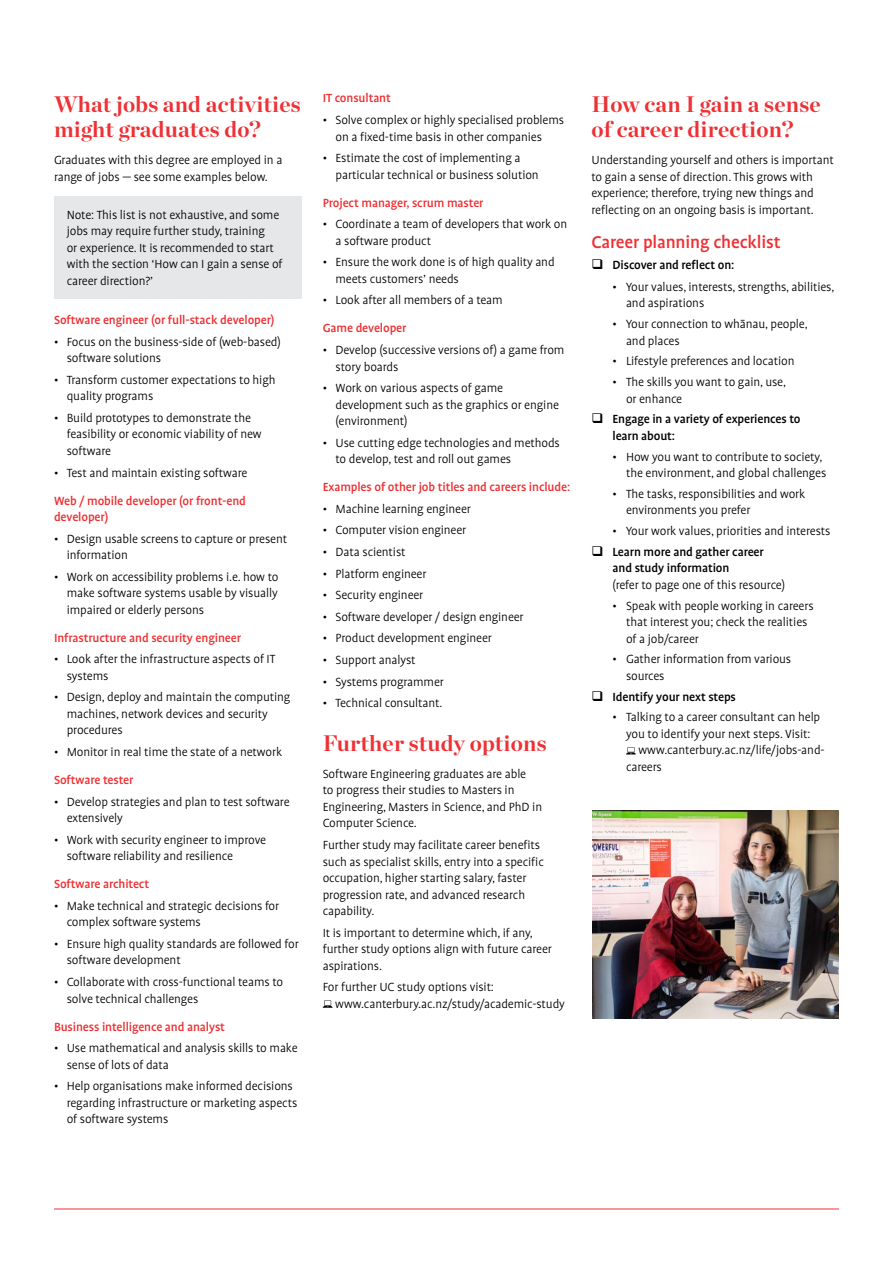
<style>
.page{position:relative;width:893px;height:1263px;background:#fff}
.page>*{position:absolute;margin:0;border:0;box-sizing:border-box;transform-origin:0 0}
.t1{font:700 22.5px/25.5px "Chronicle Display";letter-spacing:.01em;color:#ee3135}
.t2{font:500 19.5px "Profile Pro";letter-spacing:-.01em;color:#ee3135}
.t3{font:300 13.5px/16.5px "Profile Pro";letter-spacing:-.01em;color:#000}
.t4{font:500 13.5px/16.5px "Profile Pro";letter-spacing:-.01em;color:#ee3135}
.t5{font:500 13.5px/16.5px "Profile Pro";letter-spacing:-.01em;color:#000}
</style>
<div class="page">
<svg style="left:323px;top:1000px;width:10px;height:8px"></svg>
<div style="left:54px;top:196px;width:247px;height:102px;background:#e6e7e8"></div>
<hr style="left:54px;top:1208px;width:785px;height:1px;background:#ee3135">
<svg style="left:626px;top:747px;width:10px;height:7px"></svg>
<img style="left:592px;top:811px;width:247px;height:207px">
<h1 class="t1" style="left:54px;top:89px;width:248px">What jobs and activities might graduates do?</h1>
<p class="t3" style="left:54px;top:152px;width:230px">Graduates with this degree are employed in a range of jobs — see some examples below.</p>
<p class="t3" style="left:67px;top:207px;width:217px">Note: This list is not exhaustive, and some jobs may require further study, training<br>or experience. It is recommended to start with the section ‘How can I gain a sense of career direction?’</p>
<p class="t4" style="left:54px;top:312px;width:222px">Software engineer (or full-stack developer)</p>
<p class="t3" style="left:67px;top:334px;width:216px;text-indent:-13px">• Focus on the business-side of (web-based) software solutions</p>
<p class="t3" style="left:67px;top:372px;width:210px;text-indent:-13px">• Transform customer expectations to high quality programs</p>
<p class="t3" style="left:67px;top:410px;width:197px;text-indent:-13px">• Build prototypes to demonstrate the feasibility or economic viability of new software</p>
<p class="t3" style="left:54px;top:465px;width:195px">• Test and maintain existing software</p>
<p class="t4" style="left:54px;top:493px;width:193px">Web / mobile developer (or front-end developer)</p>
<p class="t3" style="left:67px;top:531px;width:222px;text-indent:-13px">• Design usable screens to capture or present information</p>
<p class="t3" style="left:67px;top:569px;width:213px;text-align:justify;text-indent:-13px">• Work on accessibility problems i.e. how to make software systems usable by visually impaired or elderly persons</p>
<p class="t4" style="left:54px;top:630px;width:189px">Infrastructure and security engineer</p>
<p class="t3" style="left:67px;top:652px;width:210px;text-indent:-13px">• Look after the infrastructure aspects of IT systems</p>
<p class="t3" style="left:67px;top:690px;width:225px;text-indent:-13px">• Design, deploy and maintain the computing machines, network devices and security procedures</p>
<p class="t3" style="left:54px;top:744px;width:230px">• Monitor in real time the state of a network</p>
<p class="t4" style="left:54px;top:772px;width:81px">Software tester</p>
<p class="t3" style="left:67px;top:794px;width:224px;text-indent:-13px">• Develop strategies and plan to test software extensively</p>
<p class="t3" style="left:67px;top:832px;width:201px;text-indent:-13px">• Work with security engineer to improve software reliability and resilience</p>
<p class="t4" style="left:54px;top:876px;width:97px">Software architect</p>
<p class="t3" style="left:67px;top:898px;width:214px;text-indent:-13px">• Make technical and strategic decisions for complex software systems</p>
<p class="t3" style="left:67px;top:936px;width:233px;text-indent:-13px">• Ensure high quality standards are followed for software development</p>
<p class="t3" style="left:67px;top:974px;width:218px;text-indent:-13px">• Collaborate with cross-functional teams to solve technical challenges</p>
<p class="t4" style="left:54px;top:1018px;width:173px">Business intelligence and analyst</p>
<p class="t3" style="left:67px;top:1040px;width:232px;text-indent:-13px">• Use mathematical and analysis skills to make sense of lots of data</p>
<p class="t3" style="left:67px;top:1078px;width:232px;text-indent:-13px">• Help organisations make informed decisions regarding infrastructure or marketing aspects of software systems</p>
<p class="t4" style="left:323px;top:90px;width:70px">IT consultant</p>
<p class="t3" style="left:335px;top:112px;width:230px;text-indent:-13px">• Solve complex or highly specialised problems on a fixed-time basis in other companies</p>
<p class="t3" style="left:335px;top:150px;width:205px;text-indent:-13px">• Estimate the cost of implementing a particular technical or business solution</p>
<p class="t4" style="left:323px;top:195px;width:162px">Project manager, scrum master</p>
<p class="t3" style="left:335px;top:216px;width:233px;text-indent:-13px">• Coordinate a team of developers that work on a software product</p>
<p class="t3" style="left:335px;top:255px;width:221px;text-indent:-13px">• Ensure the work done is of high quality and meets customers’ needs</p>
<p class="t3" style="left:323px;top:293px;width:182px">• Look after all members of a team</p>
<p class="t4" style="left:323px;top:320px;width:85px">Game developer</p>
<p class="t3" style="left:335px;top:342px;width:231px;text-indent:-13px">• Develop (successive versions of) a game from story boards</p>
<p class="t3" style="left:335px;top:380px;width:225px;text-indent:-13px">• Work on various aspects of game development such as the graphics or engine (environment)</p>
<p class="t3" style="left:335px;top:435px;width:226px;text-indent:-13px">• Use cutting edge technologies and methods to develop, test and roll out games</p>
<p class="t4" style="left:323px;top:479px;width:249px">Examples of other job titles and careers include:</p>
<p class="t3" style="left:323px;top:501px;width:150px">• Machine learning engineer</p>
<p class="t3" style="left:323px;top:523px;width:145px">• Computer vision engineer</p>
<p class="t3" style="left:323px;top:544px;width:84px">• Data scientist</p>
<p class="t3" style="left:323px;top:566px;width:105px">• Platform engineer</p>
<p class="t3" style="left:323px;top:587px;width:102px">• Security engineer</p>
<p class="t3" style="left:323px;top:609px;width:202px">• Software developer / design engineer</p>
<p class="t3" style="left:323px;top:631px;width:171px">• Product development engineer</p>
<p class="t3" style="left:323px;top:652px;width:95px">• Support analyst</p>
<p class="t3" style="left:323px;top:674px;width:123px">• Systems programmer</p>
<p class="t3" style="left:323px;top:695px;width:121px">• Technical consultant.</p>
<h1 class="t1" style="left:323px;top:729px;width:225px">Further study options</h1>
<p class="t3" style="left:323px;top:766px;width:221px">Software Engineering graduates are able<br>to progress their studies to Masters in Engineering, Masters in Science, and PhD in Computer Science.</p>
<p class="t3" style="left:323px;top:837px;width:223px">Further study may facilitate career benefits such as specialist skills, entry into a specific occupation, higher starting salary, faster progression rate, and advanced research capability.</p>
<p class="t3" style="left:323px;top:925px;width:231px">It is important to determine which, if any, further study options align with future career aspirations.</p>
<p class="t3" style="left:335px;top:979px;width:231px;text-indent:-12px">For further UC study options visit: www.canterbury.ac.nz/study/academic-study</p>
<h1 class="t1" style="left:591px;top:89px;width:231px">How can I gain a sense of career direction?</h1>
<p class="t3" style="left:591px;top:152px;width:244px">Understanding yourself and others is important to gain a sense of direction. This grows with experience; therefore, trying new things and reflecting on an ongoing basis is important.</p>
<h2 class="t2" style="left:591px;top:231px;width:191px">Career planning checklist</h2>
<p class="t5" style="left:612px;top:257px;width:123px">Discover and reflect on:</p>
<p class="t3" style="left:626px;top:279px;width:210px;text-indent:-14px">• Your values, interests, strengths, abilities, and aspirations</p>
<p class="t3" style="left:626px;top:316px;width:183px;text-indent:-14px">• Your connection to whānau, people, and places</p>
<p class="t3" style="left:612px;top:354px;width:184px">• Lifestyle preferences and location</p>
<p class="t3" style="left:626px;top:374px;width:162px;text-indent:-14px">• The skills you want to gain, use, or enhance</p>
<p class="t5" style="left:612px;top:411px;width:190px">Engage in a variety of experiences to learn about:</p>
<p class="t3" style="left:612px;top:449px;width:215px;text-align:right">• How you want to contribute to society, the environment, and global challenges</p>
<p class="t3" style="left:626px;top:486px;width:181px;text-indent:-14px">• The tasks, responsibilities and work environments you prefer</p>
<p class="t3" style="left:612px;top:523px;width:219px">• Your work values, priorities and interests</p>
<p class="t5" style="left:612px;top:544px;width:153px">Learn more and gather career and study information</p>
<p class="t3" style="left:612px;top:577px;width:174px">(refer to page one of this resource)</p>
<p class="t3" style="left:626px;top:598px;width:189px;text-indent:-14px">• Speak with people working in careers that interest you; check the realities of a job/career</p>
<p class="t3" style="left:626px;top:652px;width:167px;text-indent:-14px">• Gather information from various sources</p>
<p class="t5" style="left:612px;top:689px;width:125px">Identify your next steps</p>
<p class="t3" style="left:612px;top:710px;width:209px">• Talking to a career consultant can help</p>
<p class="t3" style="left:626px;top:726px;width:186px">you to identify your next steps. Visit:</p>
<p class="t3" style="left:638px;top:743px;width:188px">www.canterbury.ac.nz/life/jobs-and-</p>
<p class="t3" style="left:626px;top:759px;width:37px">careers</p>
</div>
